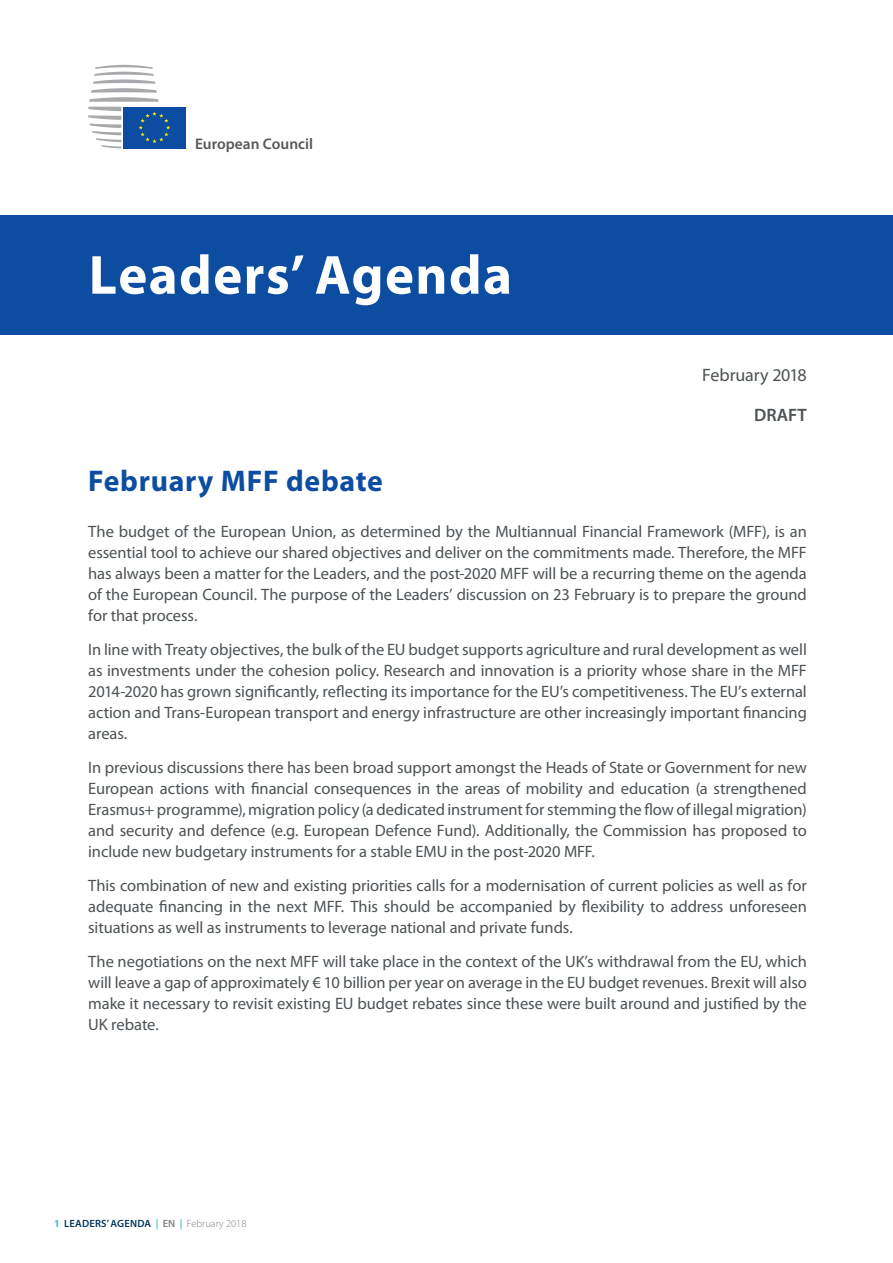
<style>
.page{position:relative;width:893px;height:1263px;background:#fff}
.page>*{position:absolute;margin:0;border:0;box-sizing:border-box;transform-origin:0 0}
.t1{font:700 55.5px "Myriad Pro";letter-spacing:.025em;color:#fff}
.t2{font:700 30px "Myriad Pro";letter-spacing:.025em;color:#0d4da1}
.t3{font:18px "Myriad Pro";letter-spacing:-.01em;color:#4d5256}
.t4{font:600 18px "Myriad Pro";color:#4d5256}
.t5{font:16.5px/21px "Myriad Pro";letter-spacing:-.005em;color:#4d5256;text-align:justify}
.t6{font:600 15.45px "Myriad Pro";color:#57585a}
.t7{font:600 10.5px "Myriad Pro";letter-spacing:.02em;color:#01385a}
.s1{font-weight:700;color:#3ac0c9}
.s2{color:#3ac0c9}
.s3{color:#7f8485}
.s4{font-weight:300;color:#7f8485}
</style>
<div class="page">
<div style="left:123px;top:107px;width:63px;height:41px;background:#0d4da1"></div>
<svg style="left:88px;top:65px;width:82px;height:83px"></svg>
<div style="left:0;top:215px;width:893px;height:119px;background:#0d4da1"></div>
<p class="t6" style="left:195px;top:133px;width:119px">European Council</p>
<h1 class="t1" style="left:89px;top:239px;width:425px">Leaders’ Agenda</h1>
<p class="t3" style="left:702px;top:364px;width:106px">February 2018</p>
<p class="t4" style="left:754px;top:403px;width:54px">DRAFT</p>
<h2 class="t2" style="left:88px;top:461px;width:296px">February MFF debate</h2>
<p class="t5" style="left:88px;top:521px;width:720px">The budget of the European Union, as determined by the Multiannual Financial Framework (MFF), is an essential tool to achieve our shared objectives and deliver on the commitments made. Therefore, the MFF has always been a matter for the Leaders, and the post-2020 MFF will be a recurring theme on the agenda of the European Council. The purpose of the Leaders’ discussion on 23 February is to prepare the ground for that process.</p>
<p class="t5" style="left:88px;top:639px;width:720px">In line with Treaty objectives, the bulk of the EU budget supports agriculture and rural development as well as investments under the cohesion policy. Research and innovation is a priority whose share in the MFF 2014-2020 has grown significantly, reflecting its importance for the EU’s competitiveness. The EU’s external action and Trans-European transport and energy infrastructure are other increasingly important financing areas.</p>
<p class="t5" style="left:88px;top:757px;width:720px">In previous discussions there has been broad support amongst the Heads of State or Government for new European actions with financial consequences in the areas of mobility and education (a strengthened Erasmus+ programme), migration policy (a dedicated instrument for stemming the flow of illegal migration) and security and defence (e.g. European Defence Fund). Additionally, the Commission has proposed to include new budgetary instruments for a stable EMU in the post-2020 MFF.</p>
<p class="t5" style="left:88px;top:874px;width:720px">This combination of new and existing priorities calls for a modernisation of current policies as well as for adequate financing in the next MFF. This should be accompanied by flexibility to address unforeseen situations as well as instruments to leverage national and private funds.</p>
<p class="t5" style="left:88px;top:950px;width:720px">The negotiations on the next MFF will take place in the context of the UK’s withdrawal from the EU, which will leave a gap of approximately € 10 billion per year on average in the EU budget revenues. Brexit will also make it necessary to revisit existing EU budget rebates since these were built around and justified by the UK rebate.</p>
<p class="t7" style="left:54px;top:1217px;width:194px"><span class="s1">1</span> LEADERS’ AGENDA <span class="s2">|</span> <span class="s3">EN</span> <span class="s2">|</span> <span class="s4">February 2018</span></p>
</div>
